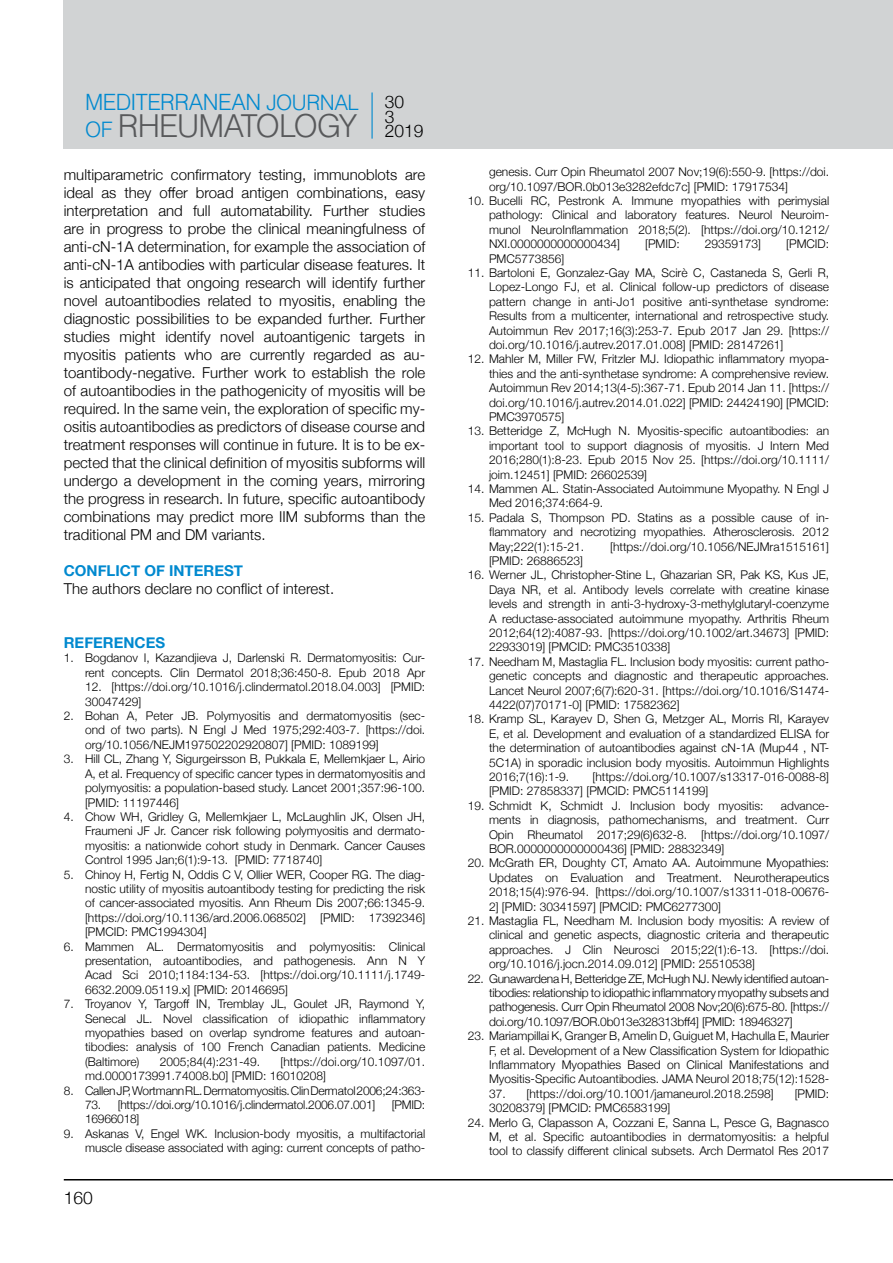
<style>
.page{position:relative;width:893px;height:1263px;background:#fff}
.page>*{position:absolute;margin:0;border:0;box-sizing:border-box;transform-origin:0 0}
.t1{font:31.2px "UB Helvetica Light";letter-spacing:-.025em;color:#58595b}
.t2{font:22.2px "UB Helvetica Light";letter-spacing:-.02em;color:#0089cf}
.t3{font:300 17.4px/15px "Helvetica Neue";color:#000}
.t4{font:300 15px/18px "Helvetica Neue";color:#000;text-align:justify}
.titlaki{font:700 15px "Helvetica Neue";color:#0089cf}
.t5{font:300 12px/14.4px "Helvetica Neue";color:#000;text-align:justify}
.t6{font:300 12px "Helvetica Neue";letter-spacing:-.02em;color:#000}
.s1{font-size:21px}
.s2{font-size:21px;color:#0089cf}
.s3{font-style:inherit}
</style>
<div class="page">
<hr style="left:64px;top:1179px;width:829px;height:1px;background:#000">
<div style="left:64px;top:0;width:829px;height:149px;background:#d1d3d4"></div>
<hr style="left:371px;top:92px;width:2px;height:47px;background:#0089cf">
<h2 class="t2" style="left:85px;top:89px;width:275px">MEDITERRANEAN <span class="s1">JOURNAL</span></h2>
<h1 class="t1" style="left:85px;top:107px;width:273px"><span class="s2">OF</span> RHEUMATOLOGY</h1>
<h3 class="t3" style="left:385px;top:93px;width:40px">30<br>3<br>2019</h3>
<p class="t4" style="left:64px;top:165px;width:363px">multiparametric confirmatory testing, immunoblots are ideal as they offer broad antigen combinations, easy interpretation and full automatability. Further studies are in progress to probe the clinical meaningfulness of anti-cN-1A determination, for example the association of anti-cN-1A antibodies with particular disease features. It is anticipated that ongoing research will identify further novel autoantibodies related to myositis, enabling the diagnostic possibilities to be expanded further. Further studies might identify novel autoantigenic targets in myositis patients who are currently regarded as au&shy;toantibody-negative. Further work to establish the role of autoantibodies in the pathogenicity of myositis will be required. In the same vein, the exploration of specific my&shy;ositis autoantibodies as predictors of disease course and treatment responses will continue in future. It is to be ex&shy;pected that the clinical definition of myositis subforms will undergo a development in the coming years, mirroring the progress in research. In future, specific autoantibody combinations may predict more IIM subforms than the traditional PM and DM variants.</p>
<p class="titlaki" style="left:64px;top:559px;width:181px">CONFLICT OF INTEREST</p>
<p class="t4" style="left:64px;top:579px;width:272px">The authors declare no conflict of interest.</p>
<p class="titlaki" style="left:64px;top:631px;width:103px">REFERENCES</p>
<p class="t5" style="left:64px;top:650px;width:363px;text-align:right">1. Bogdanov I, Kazandjieva J, Darlenski R. Dermatomyositis: Cur&shy;rent concepts. Clin Dermatol 2018;36:450-8. Epub 2018 Apr</p>
<p class="t5" style="left:85px;top:679px;width:342px">12. [https://doi.org/10.1016/j.clindermatol.2018.04.003] <span class="s3">[PMID:<br>30047429]</span></p>
<p class="t5" style="left:85px;top:708px;width:342px;text-indent:-21px">2. Bohan A, Peter JB. Polymyositis and dermatomyositis (sec&shy;ond of two parts). N Engl J Med 1975;292:403-7. [https://doi. org/10.1056/NEJM197502202920807] [PMID: 1089199]</p>
<p class="t5" style="left:85px;top:751px;width:342px;text-indent:-21px">3. Hill CL, Zhang Y, Sigurgeirsson B, Pukkala E, Mellemkjaer L, Airio A, et al. Frequency of specific cancer types in dermatomyositis and polymyositis: a population-based study. Lancet 2001;357:96-100. [PMID: 11197446]</p>
<p class="t5" style="left:85px;top:808px;width:342px;text-indent:-21px">4. Chow WH, Gridley G, Mellemkjaer L, McLaughlin JK, Olsen JH, Fraumeni JF Jr. Cancer risk following polymyositis and dermato&shy;myositis: a nationwide cohort study in Denmark. Cancer Causes Control 1995 Jan;6(1):9-13. [PMID: 7718740]</p>
<p class="t5" style="left:85px;top:866px;width:342px;text-indent:-21px">5. Chinoy H, Fertig N, Oddis C V, Ollier WER, Cooper RG. The diag&shy;nostic utility of myositis autoantibody testing for predicting the risk of cancer-associated myositis. Ann Rheum Dis 2007;66:1345-9. [https://doi.org/10.1136/ard.2006.068502] [PMID: 17392346] [PMCID: PMC1994304]</p>
<p class="t5" style="left:85px;top:938px;width:342px;text-indent:-21px">6. Mammen AL. Dermatomyositis and polymyositis: Clinical presentation, autoantibodies, and pathogenesis. Ann N Y Acad Sci 2010;1184:134-53. [https://doi.org/10.1111/j.1749- 6632.2009.05119.x] [PMID: 20146695]</p>
<p class="t5" style="left:85px;top:996px;width:342px;text-indent:-21px">7. Troyanov Y, Targoff IN, Tremblay JL, Goulet JR, Raymond Y, Senecal JL. Novel classification of idiopathic inflammatory myopathies based on overlap syndrome features and autoan&shy;tibodies: analysis of 100 French Canadian patients. Medicine (Baltimore)</p>
<p class="t5" style="left:85px;top:1053px;width:342px;text-indent:195px">[https://doi.org/10.1097/01. md.0000173991.74008.b0] [PMID: 16010208]</p>
<p class="t6" style="left:64px;top:1080px;width:363px">8. Callen JP, Wortmann RL. Dermatomyositis. Clin Dermatol 2006;24:363-</p>
<p class="t6" style="left:85px;top:1095px;width:292px">73. [https://doi.org/10.1016/j.clindermatol.2006.07.001]</p>
<p class="t5" style="left:392px;top:1096px;width:35px">[PMID:</p>
<p class="t6" style="left:85px;top:1109px;width:56px">16966018]</p>
<p class="t5" style="left:64px;top:1125px;width:363px;text-align:right">9. Askanas V, Engel WK. Inclusion-body myositis, a multifactorial muscle disease associated with aging: current concepts of patho-</p>
<p class="t5" style="left:160px;top:1053px;width:102px">2005;84(4):231-49.</p>
<h3 class="t3" style="left:64px;top:1189px;width:31px">160</h3>
<p class="t5" style="left:489px;top:164px;width:342px">genesis. Curr Opin Rheumatol 2007 Nov;19(6):550-9. [https://doi. org/10.1097/BOR.0b013e3282efdc7c] [PMID: 17917534]</p>
<p class="t5" style="left:489px;top:193px;width:342px;text-indent:-21px">10. Bucelli RC, Pestronk A. Immune myopathies with perimysial pathology: Clinical and laboratory features. Neurol Neuroim&shy;munol NeuroInflammation 2018;5(2). [https://doi.org/10.1212/ NXI.0000000000000434]</p>
<p class="t5" style="left:645px;top:236px;width:36px">[PMID:</p>
<p class="t5" style="left:705px;top:236px;width:58px">29359173]</p>
<p class="t5" style="left:786px;top:236px;width:44px">[PMCID:</p>
<p class="t5" style="left:489px;top:250px;width:77px">PMC5773856]</p>
<p class="t5" style="left:489px;top:265px;width:342px;text-indent:-21px">11. Bartoloni E, Gonzalez-Gay MA, Scirè C, Castaneda S, Gerli R, Lopez-Longo FJ, et al. Clinical follow-up predictors of disease pattern change in anti-Jo1 positive anti-synthetase syndrome:<br>Results from a multicenter, international and retrospective study.<br>Autoimmun Rev 2017;16(3):253-7. Epub 2017 Jan 29. [https:// doi.org/10.1016/j.autrev.2017.01.008] [PMID: 28147261]</p>
<p class="t5" style="left:489px;top:351px;width:342px;text-indent:-21px">12. Mahler M, Miller FW, Fritzler MJ. Idiopathic inflammatory myopa&shy;thies and the anti-synthetase syndrome: A comprehensive review.<br>Autoimmun Rev 2014;13(4-5):367-71. Epub 2014 Jan 11. [https:// doi.org/10.1016/j.autrev.2014.01.022] [PMID: 24424190] [PMCID:<br>PMC3970575]</p>
<p class="t5" style="left:489px;top:423px;width:342px;text-indent:-21px">13. Betteridge Z, McHugh N. Myositis-specific autoantibodies: an important tool to support diagnosis of myositis. J Intern Med 2016;280(1):8-23. Epub 2015 Nov 25. [https://doi.org/10.1111/ joim.12451] [PMID: 26602539]</p>
<p class="t5" style="left:489px;top:481px;width:342px;text-indent:-21px">14. Mammen AL. Statin-Associated Autoimmune Myopathy. N Engl J<br>Med 2016;374:664-9.</p>
<p class="t5" style="left:489px;top:509px;width:342px;text-indent:-21px">15. Padala S, Thompson PD. Statins as a possible cause of in&shy;flammatory and necrotizing myopathies. Atherosclerosis. 2012<br>May;222(1):15-21.</p>
<p class="t5" style="left:610px;top:538px;width:221px">[https://doi.org/10.1056/NEJMra1515161]</p>
<p class="t5" style="left:489px;top:553px;width:96px">[PMID: 26886523]</p>
<p class="t5" style="left:489px;top:567px;width:342px;text-indent:-21px">16. Werner JL, Christopher-Stine L, Ghazarian SR, Pak KS, Kus JE, Daya NR, et al. Antibody levels correlate with creatine kinase levels and strength in anti-3-hydroxy-3-methylglutaryl-coenzyme A reductase-associated autoimmune myopathy. Arthritis Rheum 2012;64(12):4087-93. [https://doi.org/10.1002/art.34673] [PMID:<br>22933019] [PMCID: PMC3510338]</p>
<p class="t5" style="left:489px;top:653px;width:342px;text-indent:-21px">17. Needham M, Mastaglia FL. Inclusion body myositis: current patho&shy;genetic concepts and diagnostic and therapeutic approaches.<br>Lancet Neurol 2007;6(7):620-31. [https://doi.org/10.1016/S1474- 4422(07)70171-0] [PMID: 17582362]</p>
<p class="t5" style="left:489px;top:711px;width:342px;text-indent:-21px">18. Kramp SL, Karayev D, Shen G, Metzger AL, Morris RI, Karayev E, et al. Development and evaluation of a standardized ELISA for the determination of autoantibodies against cN-1A (Mup44 , NT-5C1A) in sporadic inclusion body myositis. Autoimmun Highlights 2016;7(16):1-9.</p>
<p class="t5" style="left:489px;top:769px;width:342px;text-indent:103px">[https://doi.org/10.1007/s13317-016-0088-8] [PMID: 27858337] [PMCID: PMC5114199]</p>
<p class="t5" style="left:468px;top:797px;width:297px">19. Schmidt K, Schmidt J. Inclusion body myositis:</p>
<p class="t5" style="left:489px;top:797px;width:342px;text-indent:292px">advance&shy;ments in diagnosis, pathomechanisms, and treatment. Curr Opin Rheumatol 2017;29(6)632-8. [https://doi.org/10.1097/ BOR.0000000000000436] [PMID: 28832349]</p>
<p class="t5" style="left:489px;top:855px;width:342px;text-indent:-21px">20. McGrath ER, Doughty CT, Amato AA. Autoimmune Myopathies:<br>Updates on Evaluation and Treatment. Neurotherapeutics 2018;15(4):976-94. [https://doi.org/10.1007/s13311-018-00676- 2] [PMID: 30341597] [PMCID: PMC6277300]</p>
<p class="t5" style="left:489px;top:913px;width:342px;text-indent:-21px">21. Mastaglia FL, Needham M. Inclusion body myositis: A review of clinical and genetic aspects, diagnostic criteria and therapeutic approaches. J Clin Neurosci 2015;22(1):6-13. [https://doi. org/10.1016/j.jocn.2014.09.012] [PMID: 25510538]</p>
<p class="t5" style="left:489px;top:970px;width:342px;text-indent:-21px">22. Gunawardena H, Betteridge ZE, McHugh NJ. Newly identified autoan&shy;tibodies: relationship to idiopathic inflammatory myopathy subsets and pathogenesis. Curr Opin Rheumatol 2008 Nov;20(6):675-80. [https:// doi.org/10.1097/BOR.0b013e328313bff4] [PMID: 18946327]</p>
<p class="t5" style="left:489px;top:1028px;width:342px;text-indent:-21px">23. Mariampillai K, Granger B, Amelin D, Guiguet M, Hachulla E, Maurier F, et al. Development of a New Classification System for Idiopathic Inflammatory Myopathies Based on Clinical Manifestations and Myositis-Specific Autoantibodies. JAMA Neurol 2018;75(12):1528-</p>
<p class="t5" style="left:489px;top:1085px;width:286px">37. [https://doi.org/10.1001/jamaneurol.2018.2598]</p>
<p class="t5" style="left:795px;top:1085px;width:36px">[PMID:</p>
<p class="t5" style="left:489px;top:1100px;width:183px">30208379] [PMCID: PMC6583199]</p>
<p class="t5" style="left:489px;top:1114px;width:342px;text-indent:-21px">24. Merlo G, Clapasson A, Cozzani E, Sanna L, Pesce G, Bagnasco M, et al. Specific autoantibodies in dermatomyositis: a helpful tool to classify different clinical subsets. Arch Dermatol Res 2017</p>
</div>
